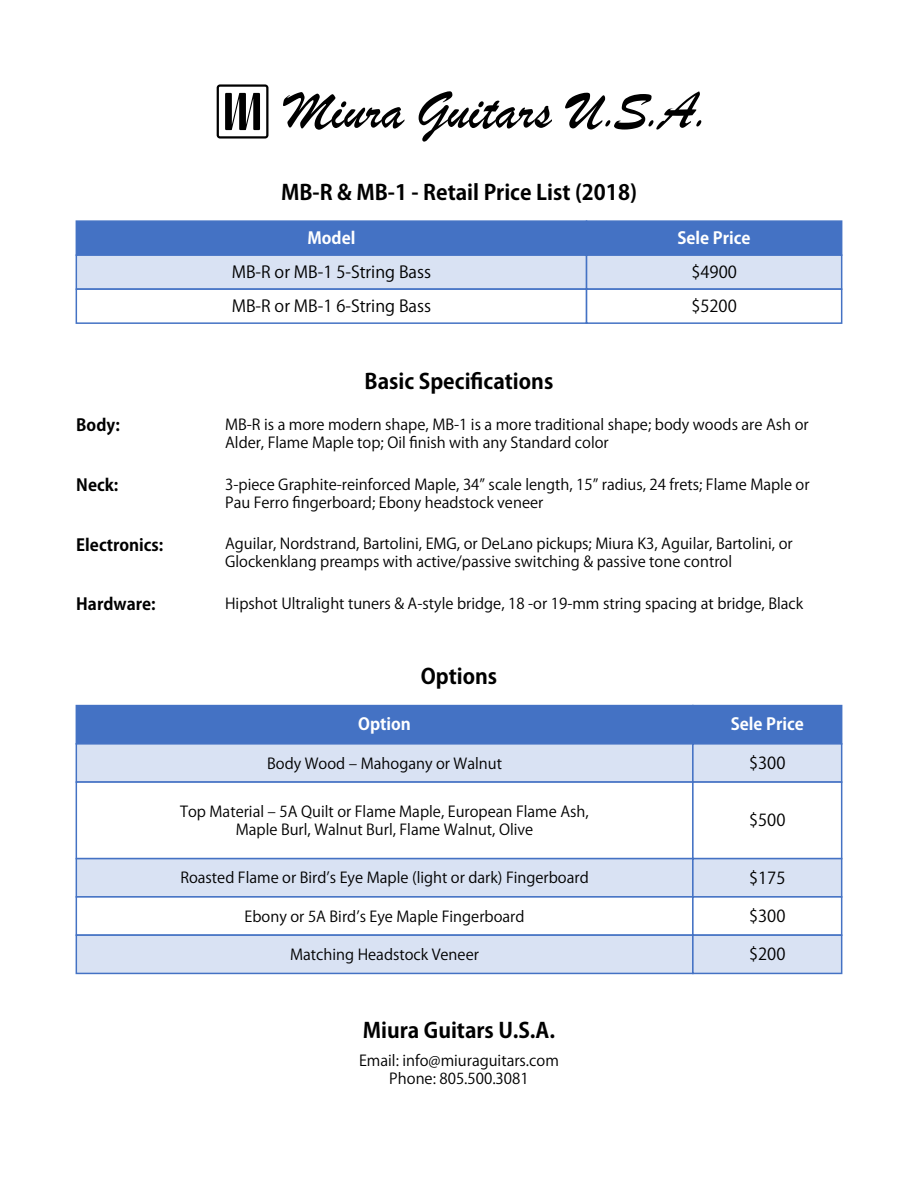
<style>
.page{position:relative;width:918px;height:1188px;background:#fff}
.page>*{position:absolute;margin:0;border:0;box-sizing:border-box;transform-origin:0 0}
.t1{font:700 21px "Koz Go Pro";color:#000}
.t2{font:16.5px "Koz Go Pro";color:#000}
.t3{font:700 16.5px "Koz Go Pro";color:#000}
.t4{font:700 16.5px "Koz Go Pro";color:#fff}
.t5{font:15px/18px "Koz Go Pro";color:#000}
</style>
<div class="page">
<svg style="left:217px;top:84px;width:51px;height:55px"></svg>
<svg style="left:283px;top:92px;width:121px;height:38px"></svg>
<svg style="left:419px;top:91px;width:133px;height:51px"></svg>
<svg style="left:565px;top:91px;width:136px;height:39px"></svg>
<div style="left:76px;top:220px;width:511px;height:36px;background:#4472c4;border:2px solid #4472c4"></div>
<div style="left:586px;top:220px;width:256px;height:36px;background:#4472c4;border:2px solid #4472c4"></div>
<div style="left:76px;top:254px;width:511px;height:36px;background:#d9e2f3;border:2px solid #4472c4"></div>
<div style="left:586px;top:254px;width:256px;height:36px;background:#d9e2f3;border:2px solid #4472c4"></div>
<div style="left:76px;top:288px;width:511px;height:36px;background:#fff;border:2px solid #4472c4"></div>
<div style="left:586px;top:288px;width:256px;height:36px;background:#fff;border:2px solid #4472c4"></div>
<div style="left:76px;top:705px;width:618px;height:40px;background:#4472c4"></div>
<div style="left:692px;top:705px;width:150px;height:40px;background:#4472c4"></div>
<div style="left:76px;top:743px;width:618px;height:40px;background:#d9e2f3;border:2px solid #4472c4"></div>
<div style="left:692px;top:743px;width:150px;height:40px;background:#d9e2f3;border:2px solid #4472c4"></div>
<svg style="left:75px;top:781px;width:616px;height:79px"></svg>
<svg style="left:691px;top:781px;width:152px;height:79px"></svg>
<div style="left:76px;top:858px;width:618px;height:40px;background:#d9e2f3;border:2px solid #4472c4"></div>
<div style="left:692px;top:858px;width:150px;height:40px;background:#d9e2f3;border:2px solid #4472c4"></div>
<div style="left:76px;top:896px;width:618px;height:40px;background:#fff;border:2px solid #4472c4"></div>
<div style="left:692px;top:896px;width:150px;height:40px;background:#fff;border:2px solid #4472c4"></div>
<div style="left:76px;top:934px;width:618px;height:40px;background:#d9e2f3;border:2px solid #4472c4"></div>
<div style="left:692px;top:934px;width:150px;height:40px;background:#d9e2f3;border:2px solid #4472c4"></div>
<h1 class="t1" style="left:281px;top:179px;width:357px">MB-R &amp; MB-1 - Retail Price List (2018)</h1>
<p class="t4" style="left:307px;top:227px;width:50px">Model</p>
<p class="t2" style="left:232px;top:261px;width:201px">MB-R or MB-1 5-String Bass</p>
<p class="t4" style="left:678px;top:227px;width:75px">Sele Price</p>
<p class="t2" style="left:691px;top:261px;width:47px">$4900</p>
<p class="t2" style="left:232px;top:295px;width:201px">MB-R or MB-1 6-String Bass</p>
<p class="t2" style="left:691px;top:295px;width:47px">$5200</p>
<h1 class="t1" style="left:365px;top:368px;width:190px">Basic Specifications</h1>
<p class="t3" style="left:76px;top:415px;width:45px">Body:</p>
<p class="t5" style="left:225px;top:416px;width:585px">MB-R is a more modern shape, MB-1 is a more traditional shape; body woods are Ash or<br>Alder, Flame Maple top; Oil finish with any Standard color</p>
<p class="t3" style="left:76px;top:474px;width:44px">Neck:</p>
<p class="t5" style="left:225px;top:476px;width:586px">3-piece Graphite-reinforced Maple, 34” scale length, 15” radius, 24 frets; Flame Maple or<br>Pau Ferro fingerboard; Ebony headstock veneer</p>
<p class="t3" style="left:76px;top:534px;width:89px">Electronics:</p>
<p class="t3" style="left:76px;top:593px;width:81px">Hardware:</p>
<p class="t5" style="left:225px;top:535px;width:569px">Aguilar, Nordstrand, Bartolini, EMG, or DeLano pickups; Miura K3, Aguilar, Bartolini, or<br>Glockenklang preamps with active/passive switching &amp; passive tone control</p>
<p class="t5" style="left:225px;top:595px;width:580px">Hipshot Ultralight tuners &amp; A-style bridge, 18 -or 19-mm string spacing at bridge, Black</p>
<p class="t4" style="left:358px;top:713px;width:54px">Option</p>
<h1 class="t1" style="left:421px;top:663px;width:78px">Options</h1>
<p class="t5" style="left:267px;top:754px;width:236px">Body Wood ‒ Mahogany or Walnut</p>
<p class="t5" style="left:180px;top:803px;width:410px;text-align:center">Top Material ‒ 5A Quilt or Flame Maple, European Flame Ash,<br>Maple Burl, Walnut Burl, Flame Walnut, Olive</p>
<p class="t5" style="left:180px;top:869px;width:410px">Roasted Flame or Birdʼs Eye Maple (light or dark) Fingerboard</p>
<p class="t5" style="left:245px;top:908px;width:281px">Ebony or 5A Birdʼs Eye Maple Fingerboard</p>
<p class="t5" style="left:290px;top:946px;width:190px">Matching Headstock Veneer</p>
<p class="t4" style="left:731px;top:713px;width:75px">Sele Price</p>
<p class="t2" style="left:749px;top:752px;width:38px">$300</p>
<p class="t2" style="left:749px;top:810px;width:38px">$500</p>
<p class="t2" style="left:749px;top:867px;width:38px">$175</p>
<p class="t2" style="left:749px;top:905px;width:38px">$300</p>
<p class="t2" style="left:749px;top:944px;width:38px">$200</p>
<h1 class="t1" style="left:363px;top:1017px;width:194px">Miura Guitars U.S.A.</h1>
<p class="t5" style="left:359px;top:1052px;width:201px;text-align:center">Email: info@miuraguitars.com<br>Phone: 805.500.3081</p>
</div>
